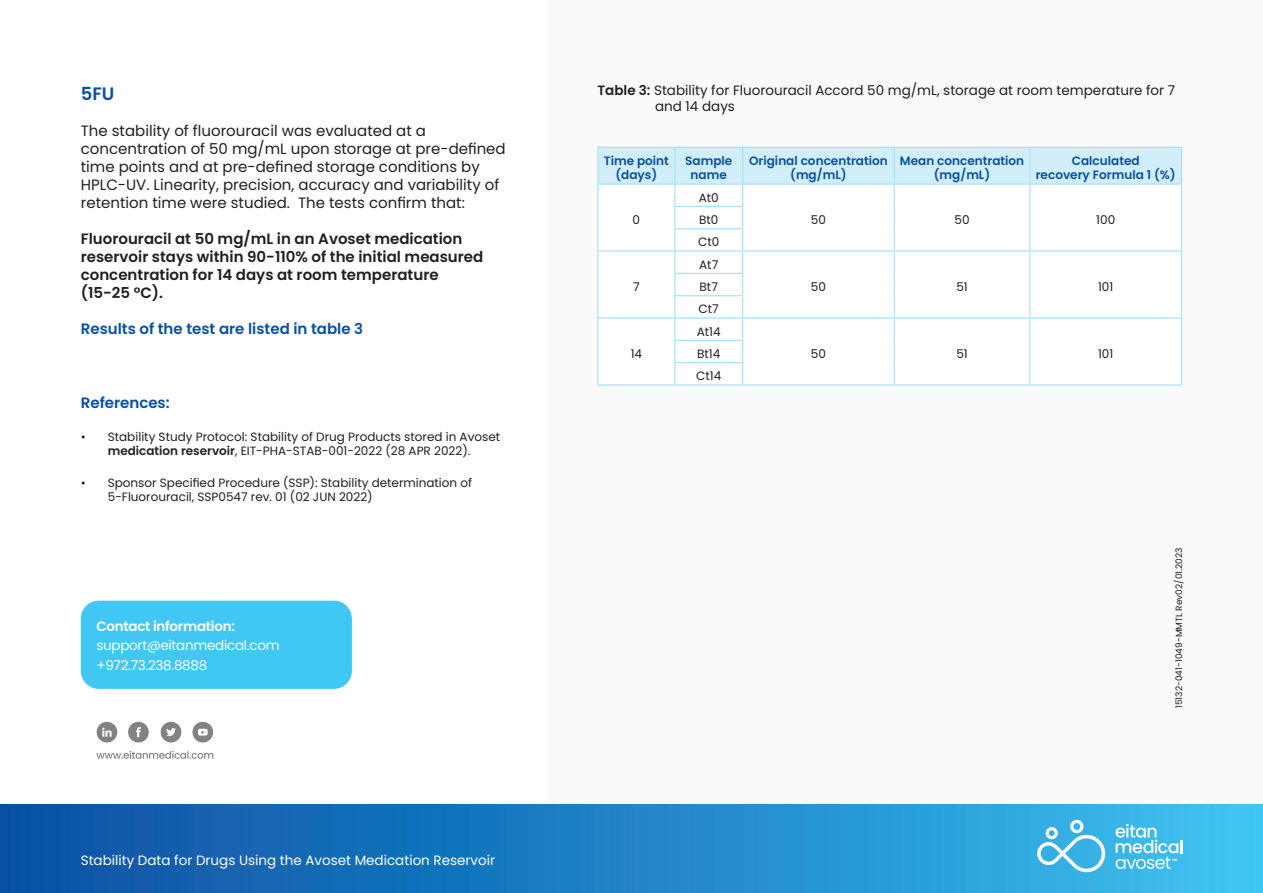
<style>
.page{position:relative;width:1263px;height:893px;background:#fff}
.page>*{position:absolute;margin:0;border:0;box-sizing:border-box;transform-origin:0 0}
.t1{font:600 18px "Poppins";color:#0850a3}
.t2{font:15px "Poppins";color:#231f20}
.t3{font:600 15px/18px "Poppins";color:#231f20}
.t4{font:600 15px "Poppins";color:#0850a3}
.t5{font:13.5px/16.2px "Poppins";color:#231f20}
.t6{font:13.5px "Poppins";color:#fff}
.t7{font:13.5px/19.5px "Poppins";letter-spacing:-.02em;color:#fff}
.t8{font:600 13.5px "Poppins";letter-spacing:-.02em;color:#fff}
.t9{font:12px/22.4px "Poppins";color:#231f20}
.t10{font:600 12px/14.5px "Poppins";color:#0850a3;text-align:center}
.t11{font:9px "Poppins";color:#231f20}
.s1{font-weight:600}
</style>
<div class="page">
<div style="left:549px;top:0;width:714px;height:831px;background:#fafafa"></div>
<div style="left:0;top:804px;width:1263px;height:89px;background:linear-gradient(to right,#064ca0,#3cc1f0)"></div>
<svg style="left:1036px;top:820px;width:71px;height:52px"></svg>
<svg style="left:1115px;top:824px;width:67px;height:45px;background:#6ecbef"></svg>
<hr style="left:597px;top:250px;width:78px;height:2px;background:#aae0f9">
<hr style="left:597px;top:317px;width:78px;height:2px;background:#aae0f9">
<hr style="left:597px;top:183px;width:78px;height:2px;background:#aae0f9">
<hr style="left:597px;top:147px;width:78px;height:1px;background:#aae0f9">
<hr style="left:597px;top:148px;width:2px;height:35px;background:#aae0f9">
<hr style="left:597px;top:185px;width:2px;height:21px;background:#aae0f9">
<hr style="left:597px;top:206px;width:2px;height:23px;background:#aae0f9">
<hr style="left:597px;top:229px;width:2px;height:21px;background:#aae0f9">
<hr style="left:597px;top:252px;width:2px;height:21px;background:#aae0f9">
<hr style="left:597px;top:273px;width:2px;height:23px;background:#aae0f9">
<hr style="left:597px;top:296px;width:2px;height:21px;background:#aae0f9">
<hr style="left:597px;top:319px;width:2px;height:21px;background:#aae0f9">
<hr style="left:597px;top:340px;width:2px;height:23px;background:#aae0f9">
<hr style="left:597px;top:363px;width:2px;height:21px;background:#aae0f9">
<hr style="left:597px;top:384px;width:78px;height:2px;background:#aae0f9">
<hr style="left:675px;top:384px;width:68px;height:2px;background:#aae0f9">
<hr style="left:743px;top:384px;width:151px;height:2px;background:#aae0f9">
<hr style="left:894px;top:384px;width:136px;height:2px;background:#aae0f9">
<hr style="left:1030px;top:384px;width:152px;height:2px;background:#aae0f9">
<svg style="left:598px;top:147px;width:584px;height:237px"></svg>
<hr style="left:1029px;top:148px;width:1px;height:35px;background:#aae0f9">
<svg style="left:96px;top:751px;width:117px;height:8px"></svg>
<svg style="left:128px;top:722px;width:21px;height:20px"></svg>
<svg style="left:161px;top:722px;width:20px;height:20px"></svg>
<svg style="left:97px;top:722px;width:20px;height:20px"></svg>
<svg style="left:192px;top:722px;width:21px;height:20px"></svg>
<div style="left:81px;top:601px;width:271px;height:88px;background:#40c7f4;border-radius:18px"></div>
<h1 class="t1" style="left:81px;top:83px;width:35px">5FU</h1>
<p class="t2" style="left:81px;top:122px;width:347px">The stability of fluorouracil was evaluated at a</p>
<p class="t2" style="left:81px;top:140px;width:426px">concentration of 50 mg/mL upon storage at pre-defined</p>
<p class="t2" style="left:81px;top:158px;width:401px">time points and at pre-defined storage conditions by</p>
<p class="t2" style="left:81px;top:176px;width:420px">HPLC-UV. Linearity, precision, accuracy and variability of</p>
<p class="t2" style="left:298px;top:194px;width:168px">The tests confirm that:</p>
<p class="t2" style="left:81px;top:194px;width:211px">retention time were studied.</p>
<p class="t3" style="left:81px;top:230px;width:404px">Fluorouracil at 50 mg/mL in an Avoset medication reservoir stays within 90-110% of the initial measured concentration for 14 days at room temperature (15-25 C° .(</p>
<p class="t4" style="left:81px;top:320px;width:284px">Results of the test are listed in table 3</p>
<p class="t4" style="left:81px;top:394px;width:90px">References:</p>
<p class="t9" style="left:108px;top:425px;width:394px">Stability Study Protocol: Stability of Drug Products stored in Avoset</p>
<p class="t9" style="left:81px;top:425px;width:6px">•</p>
<p class="t9" style="left:108px;top:440px;width:364px"><span class="s1">medication reservoir</span>, EIT-PHA-STAB-001-2022 (28 APR 2022 .(</p>
<p class="t9" style="left:108px;top:471px;width:366px">Sponsor Specified Procedure (SSP :) Stability determination of</p>
<p class="t9" style="left:81px;top:471px;width:6px">•</p>
<p class="t9" style="left:108px;top:486px;width:266px">5-Fluorouracil, SSP0547 rev. 01 (02 JUN 2022(</p>
<p class="t8" style="left:96px;top:618px;width:140px">Contact information:</p>
<p class="t7" style="left:96px;top:636px;width:185px">support@eitanmedical.com +972.73.238.8888</p>
<p class="t6" style="left:81px;top:853px;width:416px">Stability Data for Drugs Using the Avoset Medication Reservoir</p>
<p class="t5" style="left:655px;top:82px;width:521px;text-indent:-58px"><span class="s1">Table 3:</span> Stability for Fluorouracil Accord 50 mg/mL, storage at room temperature for 7 and 14 days</p>
<p class="t10" style="left:604px;top:153px;width:67px">Time point (days(</p>
<p class="t10" style="left:685px;top:153px;width:49px">Sample name</p>
<p class="t10" style="left:749px;top:153px;width:140px">Original concentration (mg/mL(</p>
<p class="t10" style="left:900px;top:153px;width:126px">Mean concentration (mg/mL(</p>
<p class="t10" style="left:1036px;top:153px;width:141px">Calculated<br>recovery Formula %)1 (</p>
<p class="t9" style="left:633px;top:209px;width:9px">0</p>
<p class="t9" style="left:699px;top:186px;width:22px">At0</p>
<p class="t9" style="left:698px;top:209px;width:23px">Bt0<br>Ct0</p>
<p class="t9" style="left:811px;top:209px;width:17px">50</p>
<p class="t9" style="left:954px;top:209px;width:17px">50</p>
<p class="t9" style="left:1096px;top:209px;width:21px">100</p>
<p class="t9" style="left:633px;top:276px;width:8px">7</p>
<p class="t9" style="left:631px;top:343px;width:13px">14</p>
<p class="t9" style="left:699px;top:253px;width:21px">At7</p>
<p class="t9" style="left:698px;top:276px;width:22px">Bt7<br>Ct7</p>
<p class="t9" style="left:697px;top:320px;width:25px">At14</p>
<p class="t9" style="left:696px;top:343px;width:27px">Bt14<br>Ct14</p>
<p class="t9" style="left:811px;top:276px;width:17px">50</p>
<p class="t9" style="left:811px;top:343px;width:17px">50</p>
<p class="t9" style="left:956px;top:276px;width:13px">51</p>
<p class="t9" style="left:956px;top:343px;width:13px">51</p>
<p class="t9" style="left:1098px;top:276px;width:17px">101</p>
<p class="t9" style="left:1098px;top:343px;width:17px">101</p>
<p class="t11" style="left:1174px;top:708px;width:162px;rotate:-90deg">15132-041-1049-MMTL Rev02/01.2023</p>
</div>
